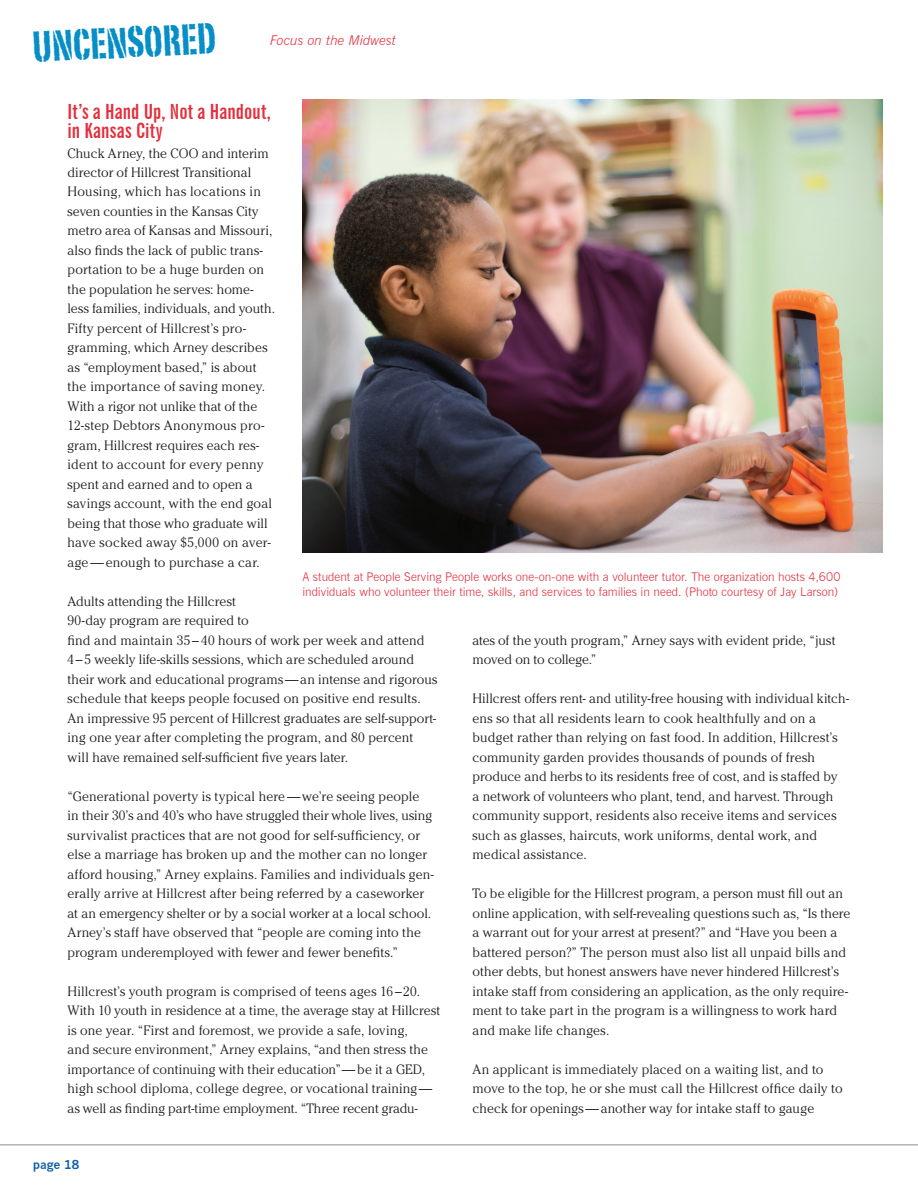
<style>
.page{position:relative;width:918px;height:1188px;background:#fff}
.page>*{position:absolute;margin:0;border:0;box-sizing:border-box;transform-origin:0 0}
.t1{font:42.6px "Portago ITC Std";color:#068ec7}
.t2{font:700 extra-condensed 21px/19.5px "News Gothic BT";letter-spacing:.005em;color:#e42e3c}
.t3{font:300 13.5px/19.5px "Cheltenham Std";letter-spacing:.01em;color:#231f20}
.t4{font:italic 300 13.5px "News Gothic BT";letter-spacing:.005em;color:#e42e3c}
.t5{font:300 12px/15px "News Gothic BT";color:#e42e3c}
.t6{font:700 12px "News Gothic";color:#1161a8}
</style>
<div class="page">
<hr style="left:0;top:1144px;width:918px;height:2px;background:#b4b3b7">
<img style="left:302px;top:99px;width:580px;height:453px">
<h1 class="t1" style="left:31px;top:21px;width:185px;rotate:-3deg">UNCENSORED</h1>
<p class="t4" style="left:270px;top:32px;width:127px">Focus on the Midwest</p>
<h2 class="t2" style="left:68px;top:101px;width:205px">It’s a Hand Up, Not a Handout, in Kansas City</h2>
<p class="t3" style="left:68px;top:143px;width:209px">Chuck Arney, the COO and interim director of Hillcrest Transitional Housing, which has locations in seven counties in the Kansas City metro area of Kansas and Missouri, also finds the lack of public trans&shy;portation to be a huge burden on the population he serves: home&shy;less families, individuals, and youth.<br>Fifty percent of Hillcrest’s pro&shy;gramming, which Arney describes as “employment based,” is about the importance of saving money.<br>With a rigor not unlike that of the 12-step Debtors Anonymous pro&shy;gram, Hillcrest requires each res&shy;ident to account for every penny spent and earned and to open a savings account, with the end goal being that those who graduate will have socked away $5,000 on aver&shy;age — enough to purchase a car.</p>
<p class="t3" style="left:68px;top:591px;width:371px">Adults attending the Hillcrest<br>90-day program are required to<br>find and maintain 35 – 40 hours of work per week and attend<br>4 – 5 weekly life-skills sessions, which are scheduled around their work and educational programs — an intense and rigorous schedule that keeps people focused on positive end results.<br>An impressive 95 percent of Hillcrest graduates are self-support&shy;ing one year after completing the program, and 80 percent will have remained self-sufficient five years later.</p>
<p class="t3" style="left:68px;top:786px;width:368px">“Generational poverty is typical here —we’re seeing people in their 30’s and 40’s who have struggled their whole lives, using survivalist practices that are not good for self-sufficiency, or else a marriage has broken up and the mother can no longer afford housing,” Arney explains. Families and individuals gen&shy;erally arrive at Hillcrest after being referred by a caseworker at an emergency shelter or by a social worker at a local school.<br>Arney’s staff have observed that “people are coming into the program underemployed with fewer and fewer benefits.”</p>
<p class="t3" style="left:68px;top:981px;width:374px">Hillcrest’s youth program is comprised of teens ages 16 –20.<br>With 10 youth in residence at a time, the average stay at Hillcrest is one year. “First and foremost, we provide a safe, loving,<br>and secure environment,” Arney explains, “and then stress the importance of continuing with their education”— be it a GED, high school diploma, college degree, or vocational training — as well as finding part-time employment. “Three recent gradu-</p>
<p class="t5" style="left:302px;top:570px;width:540px">A student at People Serving People works one-on-one with a volunteer tutor. The organization hosts 4,600 individuals who volunteer their time, skills, and services to families in need. (Photo courtesy of Jay Larson)</p>
<p class="t3" style="left:472px;top:630px;width:364px">ates of the youth program,” Arney says with evident pride, “just moved on to college.”</p>
<p class="t3" style="left:472px;top:689px;width:378px">Hillcrest offers rent- and utility-free housing with individual kitch&shy;ens so that all residents learn to cook healthfully and on a budget rather than relying on fast food. In addition, Hillcrest’s community garden provides thousands of pounds of fresh produce and herbs to its residents free of cost, and is staffed by<br>a network of volunteers who plant, tend, and harvest. Through community support, residents also receive items and services such as glasses, haircuts, work uniforms, dental work, and medical assistance.</p>
<p class="t3" style="left:472px;top:884px;width:379px">To be eligible for the Hillcrest program, a person must fill out an online application, with self-revealing questions such as, “Is there a warrant out for your arrest at present?” and “Have you been a battered person?” The person must also list all unpaid bills and other debts, but honest answers have never hindered Hillcrest’s intake staff from considering an application, as the only require&shy;ment to take part in the program is a willingness to work hard and make life changes.</p>
<p class="t3" style="left:472px;top:1059px;width:372px">An applicant is immediately placed on a waiting list, and to move to the top, he or she must call the Hillcrest office daily to check for openings — another way for intake staff to gauge</p>
<p class="t6" style="left:33px;top:1157px;width:48px">page 18</p>
</div>
